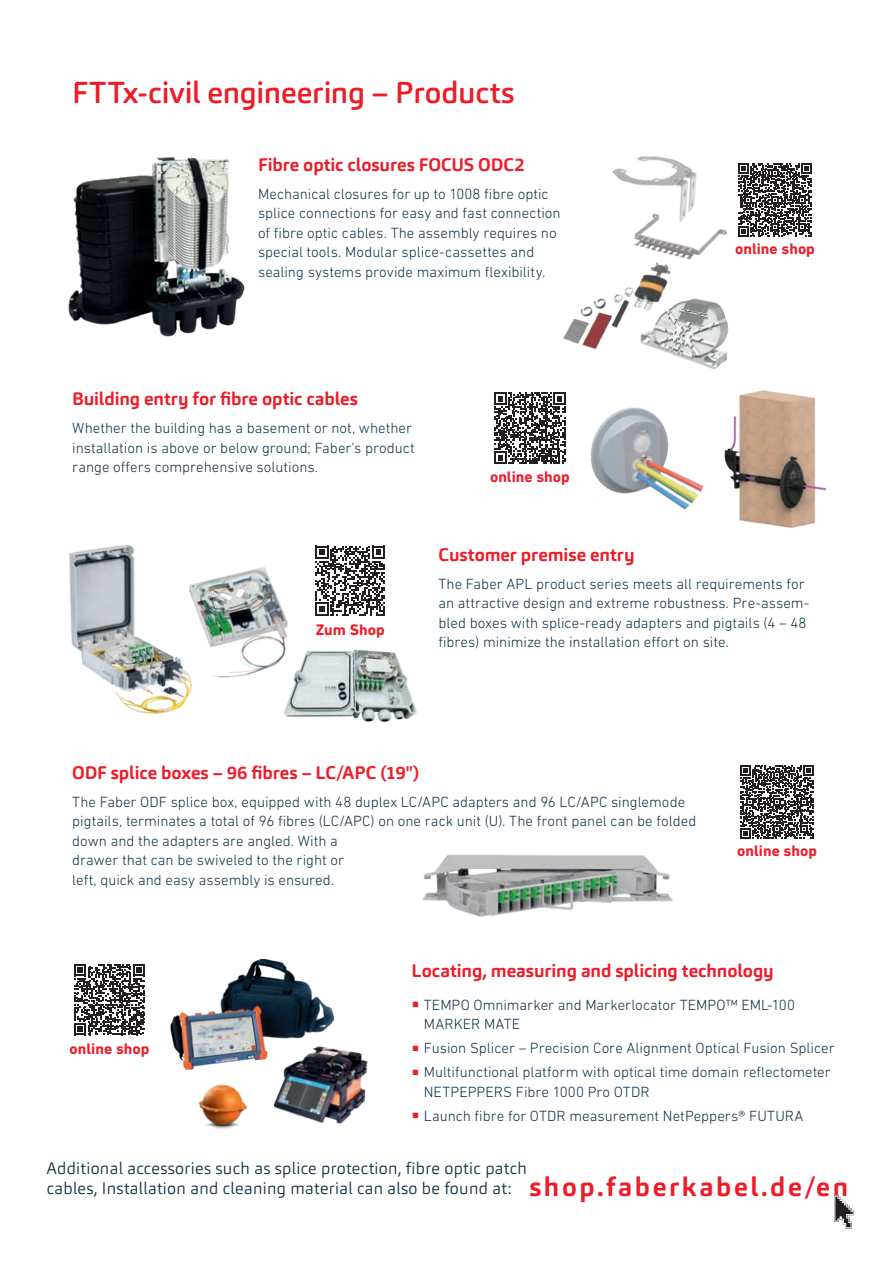
<style>
.page{position:relative;width:893px;height:1263px;background:#fff}
.page>*{position:absolute;margin:0;border:0;box-sizing:border-box;transform-origin:0 0}
.t1{font:500 30px "Carnas";letter-spacing:-.01em;color:#ee1c28}
.t2{font:700 18px "Carnas";letter-spacing:-.005em;color:#ee1c28}
.t3{font:300 16.5px/19.8px "Carnas";letter-spacing:.02em;color:#0f3146}
.t4{font:700 15.6px "DIN Next W1 G";letter-spacing:.005em;color:#ee1c28}
.t5{font:300 15px/19.5px "DIN Next W1 G";color:#0f3146}
.s1{color:#ee1c28}
.s2{font-weight:700;font-size:26.25px;color:#ee1c28}
</style>
<div class="page">
<svg style="left:834px;top:1195px;width:20px;height:33px"></svg>
<svg style="left:315px;top:546px;width:70px;height:70px"></svg>
<img style="left:69px;top:544px;width:124px;height:170px">
<img style="left:724px;top:390px;width:101px;height:138px">
<img style="left:68px;top:157px;width:177px;height:180px">
<img style="left:422px;top:854px;width:251px;height:63px">
<img style="left:171px;top:959px;width:163px;height:110px">
<img style="left:198px;top:1084px;width:50px;height:45px">
<img style="left:265px;top:1039px;width:103px;height:85px">
<img style="left:148px;top:544px;width:140px;height:142px">
<img style="left:590px;top:407px;width:114px;height:103px">
<svg style="left:747px;top:163px;width:64px;height:73px"></svg>
<svg style="left:740px;top:765px;width:74px;height:74px"></svg>
<svg style="left:494px;top:392px;width:71px;height:72px"></svg>
<svg style="left:74px;top:964px;width:71px;height:71px"></svg>
<img style="left:281px;top:647px;width:136px;height:75px">
<img style="left:563px;top:267px;width:166px;height:103px">
<img style="left:612px;top:156px;width:135px;height:111px">
<h1 class="t1" style="left:72px;top:73px;width:444px">FTTx-civil engineering – Products</h1>
<p class="t2" style="left:258px;top:153px;width:268px">Fibre optic closures FOCUS ODC2</p>
<p class="t5" style="left:258px;top:184px;width:304px">Mechanical closures for up to 1008 fibre optic splice connections for easy and fast connection of fibre optic cables. The assembly requires no special tools. Modular splice-cassettes and sealing systems provide maximum flexibility.</p>
<p class="t2" style="left:72px;top:387px;width:287px">Building entry for fibre optic cables</p>
<p class="t5" style="left:72px;top:418px;width:344px">Whether the building has a basement or not, whether installation is above or below ground; Faber’s product range offers comprehensive solutions.</p>
<p class="t4" style="left:490px;top:468px;width:81px">online shop</p>
<p class="t4" style="left:735px;top:240px;width:81px">online shop</p>
<p class="t4" style="left:316px;top:620px;width:70px">Zum Shop</p>
<p class="t2" style="left:438px;top:543px;width:198px">Customer premise entry</p>
<p class="t5" style="left:438px;top:574px;width:373px">The Faber APL product series meets all requirements for an attractive design and extreme robustness. Pre-assem&shy;bled boxes with splice-ready adapters and pigtails (4 – 48 fibres) minimize the installation effort on site.</p>
<p class="t2" style="left:72px;top:761px;width:349px">ODF splice boxes – 96 fibres – LC/APC (19")</p>
<p class="t5" style="left:72px;top:791px;width:626px">The Faber ODF splice box, equipped with 48 duplex LC/APC adapters and 96 LC/APC singlemode pigtails, terminates a total of 96 fibres (LC/APC) on one rack unit (U). The front panel can be folded down and the adapters are angled. With a<br>drawer that can be swiveled to the right or<br>left, quick and easy assembly is ensured.</p>
<p class="t4" style="left:737px;top:842px;width:81px">online shop</p>
<p class="t4" style="left:70px;top:1039px;width:81px">online shop</p>
<p class="t2" style="left:412px;top:959px;width:364px">Locating, measuring and splicing technology</p>
<p class="t5" style="left:424px;top:994px;width:373px;text-indent:-12px"><span class="s1">▪</span> TEMPO Omnimarker and Markerlocator TEMPO™ EML-100<br>MARKER MATE</p>
<p class="t5" style="left:412px;top:1038px;width:424px"><span class="s1">▪</span> Fusion Splicer – Precision Core Alignment Optical Fusion Splicer</p>
<p class="t5" style="left:424px;top:1062px;width:408px;text-indent:-12px"><span class="s1">▪</span> Multifunctional platform with optical time domain reflectometer<br>NETPEPPERS Fibre 1000 Pro OTDR</p>
<p class="t5" style="left:412px;top:1105px;width:393px"><span class="s1">▪</span> Launch fibre for OTDR measurement NetPeppers® FUTURA</p>
<p class="t3" style="left:47px;top:1158px;width:803px">Additional accessories such as splice protection, fibre optic patch<br>cables, Installation and cleaning material can also be found at: <span class="s2">shop.faberkabel.de/en</span></p>
</div>
